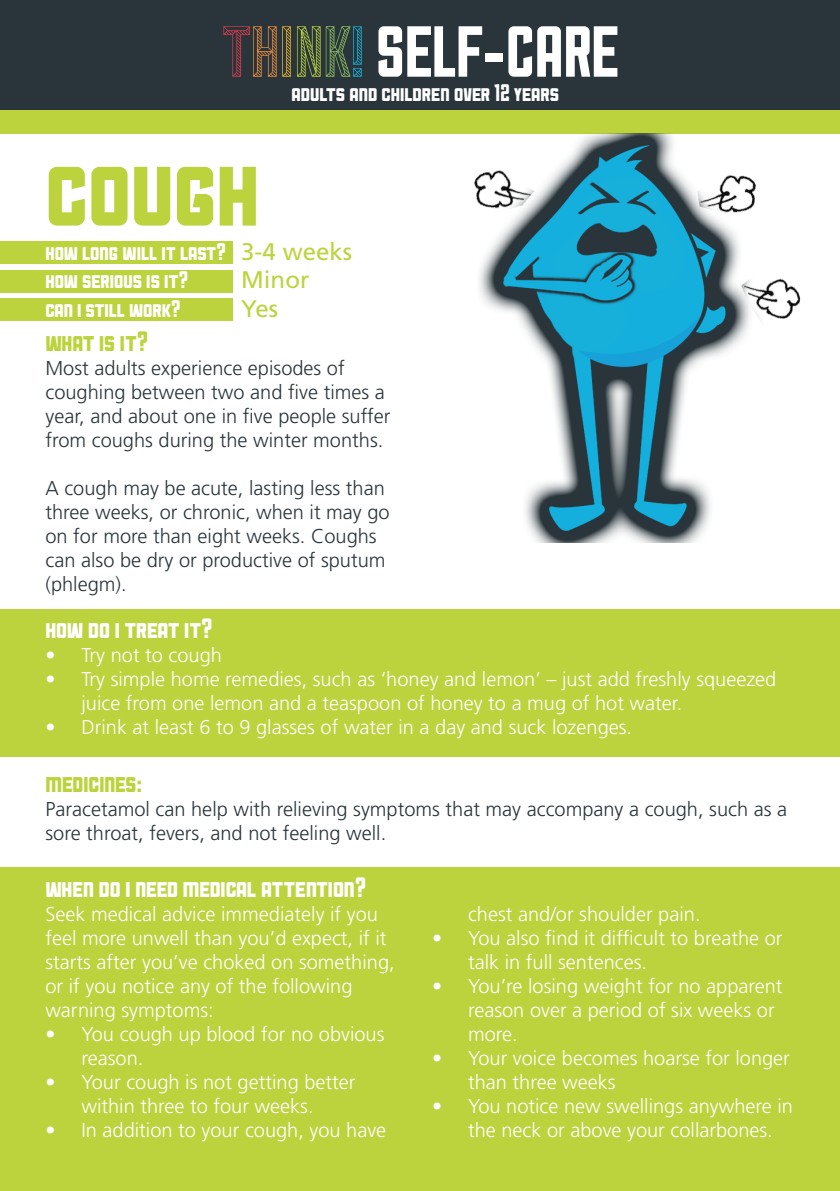
<style>
.page{position:relative;width:840px;height:1191px;background:#fff}
.page>*{position:absolute;margin:0;border:0;box-sizing:border-box;transform-origin:0 0}
.t1{font:110px "Sullivan Fill";color:#bdd33e}
.t2{font:72px "Sullivan Fill";color:#fff}
.t3{font:28px "Sullivan Fill";color:#fff}
.t4{font:28px "Sullivan Fill";color:#bdd33e}
.t5{font:24px "Sullivan Fill";color:#fff}
.t6{font:24px "Frutiger LT Std";color:#bdd33e}
.t7{font:300 20px/24px "Frutiger LT Std";color:#fff}
.t8{font:300 20px/24px "Frutiger LT Std";color:#29353b}
.s1{font-family:"Sullivan";color:#de3c4d}
.s2{font-family:"Sullivan";color:#f4903e}
.s3{font-family:"Sullivan";color:#f2b732}
.s4{font-family:"Sullivan";color:#bdd33e}
.s5{font-family:"Sullivan";color:#8fc363}
.s6{font-family:"Sullivan";color:#16b3db}
</style>
<div class="page">
<div style="left:0;top:609px;width:839px;height:148px;background:#bdd33e"></div>
<div style="left:0;top:0;width:839px;height:120px;background:#29353b"></div>
<div style="left:0;top:867px;width:839px;height:324px;background:#bdd33e"></div>
<div style="left:0;top:110px;width:839px;height:24px;background:#bdd33e"></div>
<div style="left:0;top:298px;width:233px;height:23px;background:#bdd33e"></div>
<div style="left:0;top:270px;width:233px;height:22px;background:#bdd33e"></div>
<div style="left:0;top:242px;width:233px;height:22px;background:#bdd33e"></div>
<img style="left:474px;top:134px;width:327px;height:408px">
<p class="t2" style="left:221px;top:17px;width:399px"><span class="s1">T</span><span class="s2">H</span><span class="s3">I</span><span class="s4">N</span><span class="s5">K</span><span class="s6">!</span> SELF-CARE</p>
<p class="t1" style="left:45px;top:135px;width:215px">cough</p>
<p class="t5" style="left:291px;top:82px;width:269px">adults and children over 12 years</p>
<p class="t5" style="left:45px;top:240px;width:182px">how long will it last?</p>
<p class="t5" style="left:45px;top:269px;width:144px">how serious is it?</p>
<p class="t5" style="left:45px;top:297px;width:136px">can i still work?</p>
<p class="t6" style="left:241px;top:237px;width:112px">3-4 weeks</p>
<p class="t6" style="left:241px;top:266px;width:69px">Minor</p>
<p class="t6" style="left:241px;top:295px;width:38px">Yes</p>
<p class="t4" style="left:45px;top:327px;width:104px">what is it?</p>
<p class="t8" style="left:45px;top:356px;width:346px">Most adults experience episodes of coughing between two and five times a year, and about one in five people suffer from coughs during the winter months.</p>
<p class="t8" style="left:45px;top:476px;width:345px">A cough may be acute, lasting less than three weeks, or chronic, when it may go on for more than eight weeks. Coughs can also be dry or productive of sputum (phlegm).</p>
<p class="t3" style="left:45px;top:614px;width:168px">how do i treat it?</p>
<p class="t7" style="left:45px;top:643px;width:178px">• Try not to cough</p>
<p class="t7" style="left:81px;top:667px;width:696px;text-indent:-36px">• Try simple home remedies, such as ‘honey and lemon’ – just add freshly squeezed juice from one lemon and a teaspoon of honey to a mug of hot water.</p>
<p class="t7" style="left:45px;top:715px;width:588px">• Drink at least 6 to 9 glasses of water in a day and suck lozenges.</p>
<p class="t4" style="left:45px;top:769px;width:98px">medicines:</p>
<p class="t8" style="left:45px;top:797px;width:742px">Paracetamol can help with relieving symptoms that may accompany a cough, such as a sore throat, fevers, and not feeling well.</p>
<p class="t3" style="left:45px;top:874px;width:322px">when do i need medical attention?</p>
<p class="t7" style="left:45px;top:902px;width:350px">Seek medical advice immediately if you feel more unwell than you’d expect, if it starts after you’ve choked on something, or if you notice any of the following warning symptoms:</p>
<p class="t7" style="left:81px;top:1022px;width:304px;text-indent:-36px">• You cough up blood for no obvious reason.</p>
<p class="t7" style="left:45px;top:1070px;width:311px;text-align:center">• Your cough is not getting better within three to four weeks.</p>
<p class="t7" style="left:45px;top:1118px;width:342px">• In addition to your cough, you have</p>
<p class="t7" style="left:468px;top:902px;width:234px">chest and/or shoulder pain.</p>
<p class="t7" style="left:468px;top:926px;width:316px;text-indent:-36px">• You also find it difficult to breathe or talk in full sentences.</p>
<p class="t7" style="left:468px;top:974px;width:316px;text-indent:-36px">• You’re losing weight for no apparent reason over a period of six weeks or more.</p>
<p class="t7" style="left:468px;top:1046px;width:323px;text-indent:-36px">• Your voice becomes hoarse for longer than three weeks</p>
<p class="t7" style="left:468px;top:1094px;width:326px;text-indent:-36px">• You notice new swellings anywhere in the neck or above your collarbones.</p>
</div>
